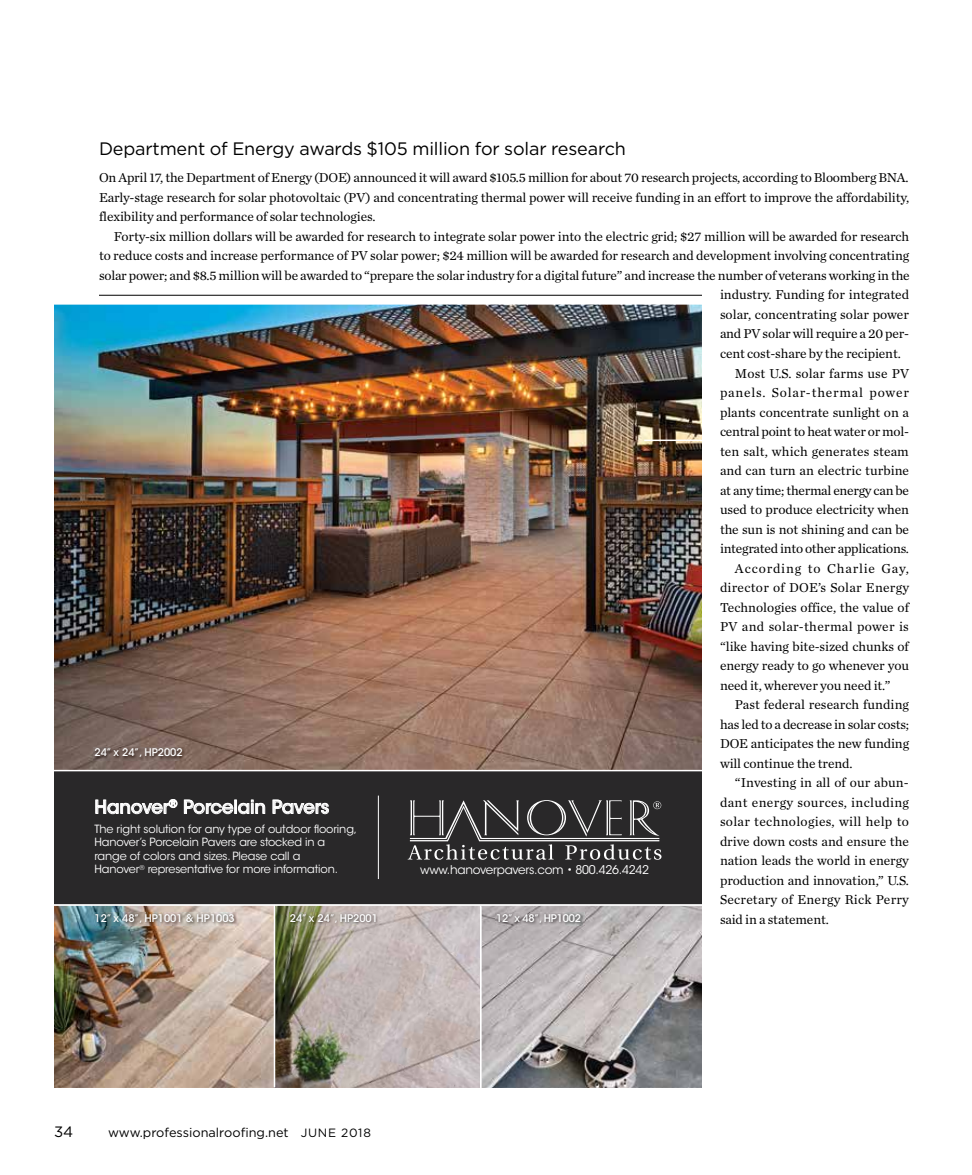
<style>
.page{position:relative;width:972px;height:1175px;background:#fff}
.page>*{position:absolute;margin:0;border:0;box-sizing:border-box;transform-origin:0 0}
.t1{font:18px "Gotham";letter-spacing:-.01em;color:#000}
.t2{font:500 18px "ITC Avant Garde Std";color:#fff}
.t3{font:15px "Gotham";color:#000}
.t4{font:13.5px/19.5px "Chronicle Text G1";letter-spacing:-.01em;color:#000;text-align:justify}
.t5{font:13.5px "Chronicle Text G1";letter-spacing:.025em;color:#000}
.t6{font:13.5px "Chronicle Text G1";letter-spacing:.02em;color:#000}
.t7{font:13.5px "Chronicle Text G1";letter-spacing:.01em;color:#000}
.t8{font:13.5px "Chronicle Text G1";letter-spacing:.06em;color:#000}
.t9{font:12.75px "Gotham";color:#000}
.t10{font:12px "ITC Avant Garde Std";letter-spacing:-.02em;color:#fff}
.t11{font:11.25px/13.5px "ITC Avant Garde Std";letter-spacing:-.01em;color:#fff}
.t12{font:500 10.5px "ITC Avant Garde Std";color:#fff}
.t13{font:500 10.5px "ITC Avant Garde Std";letter-spacing:-.02em;color:#fff}
.s1{font-size:12px}
</style>
<div class="page">
<img style="left:54px;top:305px;width:648px;height:465px">
<div style="left:54px;top:771px;width:648px;height:135px;background:#292829"></div>
<svg style="left:408px;top:800px;width:254px;height:59px"></svg>
<hr style="left:378px;top:795px;width:1px;height:84px;background:#fff">
<hr style="left:644px;top:439px;width:58px;height:2px;background:#fff">
<img style="left:94px;top:747px;width:92px;height:13px">
<svg style="left:95px;top:799px;width:83px;height:15px"></svg>
<svg style="left:184px;top:799px;width:82px;height:15px"></svg>
<svg style="left:272px;top:799px;width:57px;height:15px"></svg>
<img style="left:54px;top:905px;width:648px;height:183px">
<hr style="left:480px;top:905px;width:2px;height:183px;background:#fff">
<hr style="left:274px;top:905px;width:1px;height:182px;background:#fff">
<hr style="left:54px;top:904px;width:648px;height:1px;background:#fff">
<img style="left:289px;top:913px;width:90px;height:13px">
<img style="left:94px;top:913px;width:144px;height:13px">
<img style="left:496px;top:913px;width:88px;height:13px">
<hr style="left:99px;top:295px;width:603px;height:1px;background:#000">
<h1 class="t1" style="left:99px;top:138px;width:528px">Department of Energy awards $105 million for solar research</h1>
<p class="t4" style="left:99px;top:167px;width:812px">On April 17, the Department of Energy (DOE) announced it will award $105.5 million for about 70 research projects, according to Bloomberg BNA.<br>Early-stage research for solar photovoltaic (PV) and concentrating thermal power will receive funding in an effort to improve the affordability, flexibility and performance of solar technologies.</p>
<p class="t4" style="left:114px;top:226px;width:797px">Forty-six million dollars will be awarded for research to integrate solar power into the electric grid; $27 million will be awarded for research</p>
<p class="t4" style="left:99px;top:245px;width:812px">to reduce costs and increase performance of PV solar power; $24 million will be awarded for research and development involving concentrating</p>
<p class="t4" style="left:99px;top:265px;width:812px">solar power; and $8.5 million will be awarded to “prepare the solar industry for a digital future” and increase the number of veterans working in the</p>
<p class="t4" style="left:720px;top:284px;width:191px">industry. Funding for integrated</p>
<p class="t4" style="left:720px;top:304px;width:190px">solar, concentrating solar power</p>
<p class="t4" style="left:720px;top:323px;width:190px">and PV solar will require a 20 per-</p>
<p class="t4" style="left:720px;top:343px;width:182px">cent cost-share by the recipient.</p>
<p class="t7" style="left:735px;top:363px;width:176px">Most U.S. solar farms use PV</p>
<p class="t8" style="left:720px;top:382px;width:190px">panels. Solar-thermal power</p>
<p class="t4" style="left:720px;top:401px;width:191px">plants concentrate sunlight on a</p>
<p class="t4" style="left:720px;top:421px;width:191px">central point to heat water or mol-</p>
<p class="t7" style="left:720px;top:441px;width:190px">ten salt, which generates steam</p>
<p class="t4" style="left:720px;top:460px;width:191px">and can turn an electric turbine</p>
<p class="t4" style="left:720px;top:479px;width:191px">at any time; thermal energy can be</p>
<p class="t4" style="left:720px;top:499px;width:191px">used to produce electricity when</p>
<p class="t4" style="left:720px;top:518px;width:191px">the sun is not shining and can be</p>
<p class="t4" style="left:720px;top:538px;width:191px">integrated into other applications.</p>
<p class="t8" style="left:735px;top:558px;width:175px">According to Charlie Gay,</p>
<p class="t6" style="left:720px;top:577px;width:191px">director of DOE’s Solar Energy</p>
<p class="t4" style="left:720px;top:596px;width:191px">Technologies office, the value of</p>
<p class="t5" style="left:720px;top:616px;width:190px">PV and solar-thermal power is</p>
<p class="t4" style="left:720px;top:635px;width:191px">“like having bite-sized chunks of</p>
<p class="t4" style="left:720px;top:655px;width:191px">energy ready to go whenever you</p>
<p class="t4" style="left:720px;top:674px;width:172px">need it, wherever you need it.”</p>
<p class="t4" style="left:735px;top:694px;width:175px">Past federal research funding</p>
<p class="t4" style="left:720px;top:713px;width:191px">has led to a decrease in solar costs;</p>
<p class="t4" style="left:720px;top:733px;width:191px">DOE anticipates the new funding</p>
<p class="t4" style="left:720px;top:752px;width:134px">will continue the trend.</p>
<p class="t4" style="left:735px;top:772px;width:175px">“Investing in all of our abun-</p>
<p class="t5" style="left:720px;top:792px;width:190px">dant energy sources, including</p>
<p class="t5" style="left:720px;top:811px;width:191px">solar technologies, will help to</p>
<p class="t4" style="left:720px;top:830px;width:190px">drive down costs and ensure the</p>
<p class="t4" style="left:720px;top:850px;width:190px">nation leads the world in energy</p>
<p class="t4" style="left:720px;top:869px;width:191px">production and innovation,” U.S.</p>
<p class="t6" style="left:720px;top:889px;width:191px">Secretary of Energy Rick Perry</p>
<p class="t4" style="left:720px;top:908px;width:110px">said in a statement.</p>
<p class="t12" style="left:94px;top:746px;width:90px">24” x 24”, HP2002</p>
<h1 class="t2" style="left:94px;top:795px;width:236px">Hanover<sup>®</sup> Porcelain Pavers</h1>
<p class="t11" style="left:94px;top:822px;width:264px">The right solution for any type of outdoor flooring, Hanover’s Porcelain Pavers are stocked in a range of colors and sizes. Please call a<br>Hanover<sup>®</sup> representative for more information.</p>
<p class="t10" style="left:420px;top:862px;width:230px">www.hanoverpavers.com • 800.426.4242</p>
<p class="t12" style="left:94px;top:911px;width:142px">12” x 48”, HP1001 &amp; HP1003</p>
<p class="t12" style="left:290px;top:911px;width:90px">24” x 24”, HP2001</p>
<p class="t13" style="left:496px;top:911px;width:86px">12” x 48”, HP1002</p>
<p class="t3" style="left:54px;top:1122px;width:21px">34</p>
<p class="t9" style="left:108px;top:1124px;width:264px">www.professionalroofing.net <span class="s1">JUNE 2018</span></p>
</div>
